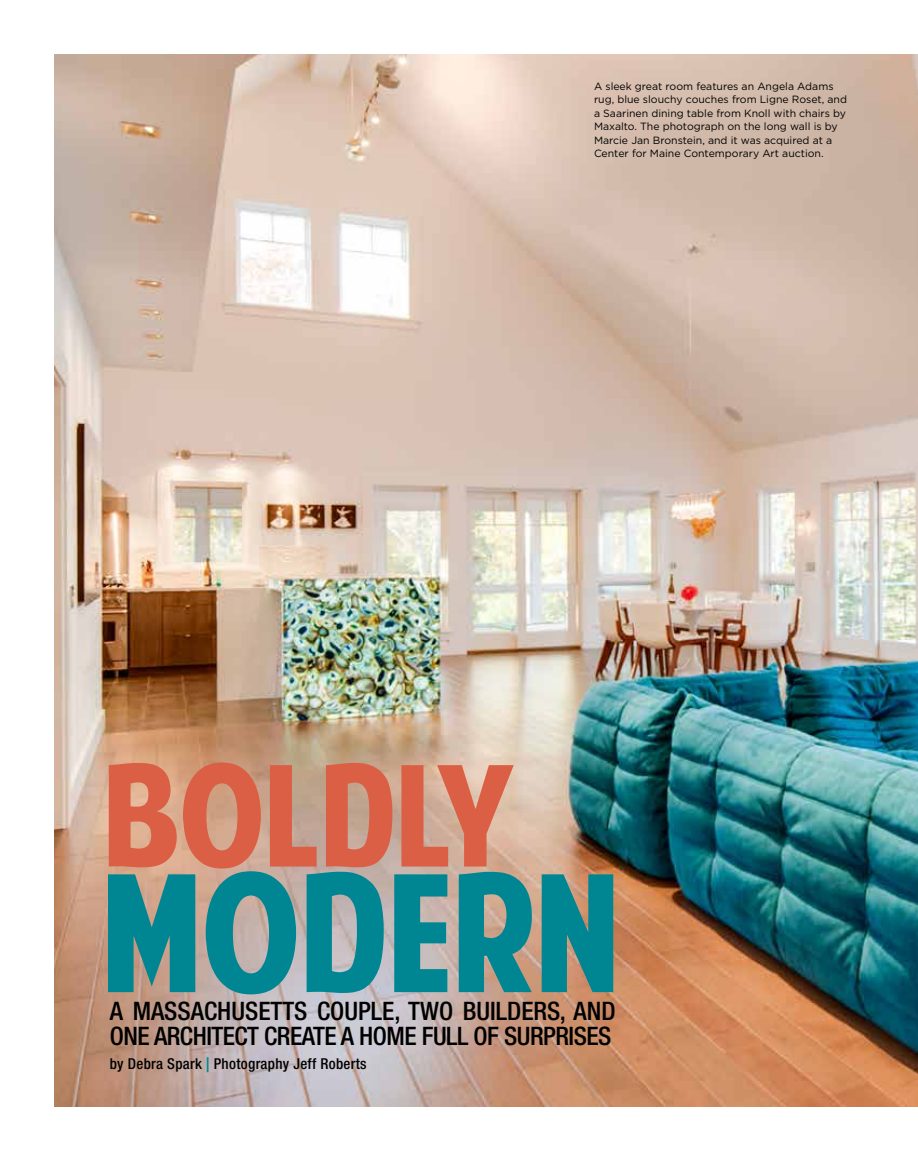
<style>
.page{position:relative;width:918px;height:1161px;background:#fff}
.page>*{position:absolute;margin:0;border:0;box-sizing:border-box;transform-origin:0 0}
.t1{font:162px "American Purpose";color:#008692}
.t2{font:139.5px "American Purpose";color:#db5f45}
.t3{font:500 condensed 25.5px/25.5px "Helvetica Neue LT Std";letter-spacing:-.02em;color:#000}
.t4{font:500 condensed 15px "Helvetica Neue LT Std";letter-spacing:.02em;color:#000}
.t5{font:10.5px/13.5px "Gotham";color:#000}
.s1{font-weight:700;font-stretch:normal;color:#008692}
</style>
<div class="page">
<img style="left:54px;top:54px;width:864px;height:1053px">
<p class="t5" style="left:594px;top:79px;width:255px">A sleek great room features an Angela Adams rug, blue slouchy couches from Ligne Roset, and a Saarinen dining table from Knoll with chairs by Maxalto. The photograph on the long wall is by Marcie Jan Bronstein, and it was acquired at a Center for Maine Contemporary Art auction.</p>
<h2 class="t2" style="left:103px;top:761px;width:414px">BOLDLY</h2>
<h1 class="t1" style="left:102px;top:870px;width:520px">MODERN</h1>
<h3 class="t3" style="left:110px;top:998px;width:507px">A MASSACHUSETTS COUPLE, TWO BUILDERS, AND<br>ONE ARCHITECT CREATE A HOME FULL OF SURPRISES</h3>
<h3 class="t4" style="left:110px;top:1055px;width:258px">by Debra Spark <span class="s1">|</span> Photography Jeff Roberts</h3>
</div>
